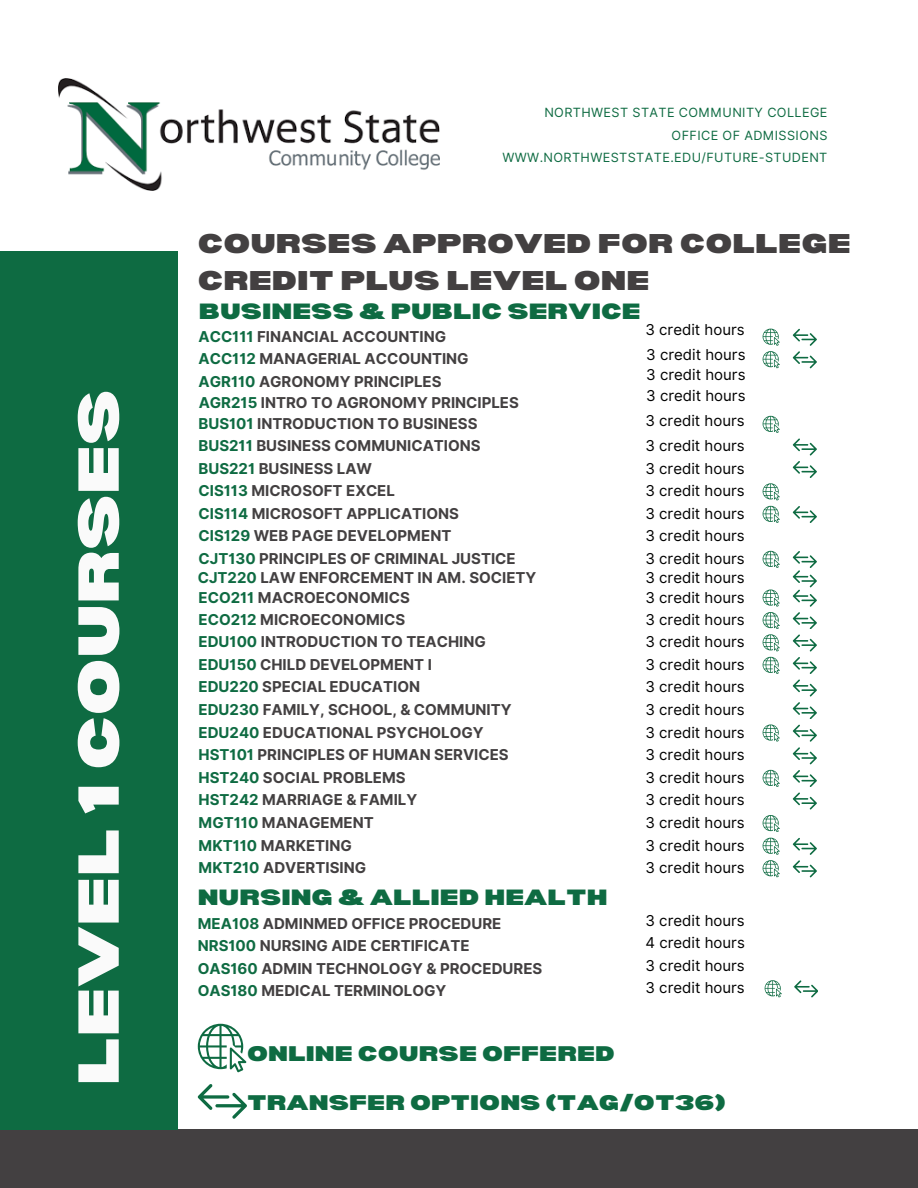
<style>
.page{position:relative;width:918px;height:1188px;background:#fff}
.page>*{position:absolute;margin:0;border:0;box-sizing:border-box;transform-origin:0 0}
.t1{font:900 expanded 56.4px "Bernoru";color:#fafafa}
.t2{font:900 expanded 26.55px/37.2px "Bernoru";color:#434041}
.t3{font:900 expanded 21.6px "Bernoru";color:#0e6b42}
.t4{font:900 expanded 20.7px "Bernoru";color:#0e6b42}
.t5{font:700 15px "Inter";color:#434041}
.t6{font:15px "Inter";color:#000}
.t7{font:12.75px "Inter";letter-spacing:.03em;color:#0e6b42}
.s1{color:#0e6b42}
</style>
<div class="page">
<div style="left:0;top:1130px;width:918px;height:58px;background:#434041"></div>
<div style="left:0;top:251px;width:178px;height:879px;background:#0e6b42"></div>
<img style="left:58px;top:78px;width:382px;height:113px">
<svg style="left:763px;top:329px;width:16px;height:39px"></svg>
<svg style="left:793px;top:329px;width:23px;height:39px"></svg>
<svg style="left:793px;top:438px;width:23px;height:17px"></svg>
<svg style="left:793px;top:461px;width:23px;height:17px"></svg>
<svg style="left:763px;top:483px;width:16px;height:17px"></svg>
<svg style="left:763px;top:506px;width:16px;height:17px"></svg>
<svg style="left:793px;top:506px;width:23px;height:17px"></svg>
<svg style="left:763px;top:590px;width:16px;height:16px"></svg>
<svg style="left:793px;top:612px;width:23px;height:39px"></svg>
<svg style="left:763px;top:612px;width:16px;height:39px"></svg>
<svg style="left:793px;top:657px;width:23px;height:39px"></svg>
<svg style="left:793px;top:702px;width:23px;height:17px"></svg>
<svg style="left:793px;top:725px;width:23px;height:16px"></svg>
<svg style="left:793px;top:747px;width:23px;height:17px"></svg>
<svg style="left:793px;top:770px;width:23px;height:39px"></svg>
<svg style="left:793px;top:838px;width:23px;height:39px"></svg>
<svg style="left:763px;top:770px;width:16px;height:17px"></svg>
<svg style="left:765px;top:980px;width:17px;height:17px"></svg>
<svg style="left:794px;top:980px;width:24px;height:17px"></svg>
<svg style="left:198px;top:1024px;width:48px;height:48px"></svg>
<svg style="left:198px;top:1084px;width:49px;height:35px"></svg>
<svg style="left:763px;top:416px;width:16px;height:17px"></svg>
<svg style="left:763px;top:657px;width:16px;height:17px"></svg>
<svg style="left:763px;top:724px;width:16px;height:17px"></svg>
<svg style="left:763px;top:815px;width:16px;height:17px"></svg>
<svg style="left:763px;top:838px;width:16px;height:39px"></svg>
<svg style="left:763px;top:551px;width:16px;height:17px"></svg>
<svg style="left:793px;top:551px;width:23px;height:55px"></svg>
<p class="t1" style="left:66px;top:1085px;width:698px;rotate:-90deg">LEVEL 1 COURSES</p>
<p class="t7" style="left:544px;top:105px;width:285px">NORTHWEST STATE COMMUNITY COLLEGE</p>
<p class="t7" style="left:672px;top:127px;width:157px">OFFICE OF ADMISSIONS</p>
<h1 class="t7" style="left:502px;top:149px;width:327px">WWW.NORTHWESTSTATE.EDU/FUTURE-STUDENT</h1>
<h5 class="t2" style="left:198px;top:224px;width:655px">COURSES APPROVED FOR COLLEGE<br>CREDIT PLUS LEVEL ONE</h5>
<h4 class="t3" style="left:199px;top:299px;width:444px">BUSINESS &amp; PUBLIC SERVICE</h4>
<h2 class="t5" style="left:199px;top:327px;width:249px"><span class="s1">ACC111</span> FINANCIAL ACCOUNTING</h2>
<h5 class="t5" style="left:199px;top:350px;width:272px"><span class="s1">ACC112</span> MANAGERIAL ACCOUNTING</h5>
<p class="t5" style="left:199px;top:372px;width:245px"><span class="s1">AGR110</span> AGRONOMY PRINCIPLES</p>
<h4 class="t5" style="left:199px;top:393px;width:322px"><span class="s1">AGR215</span> INTRO TO AGRONOMY PRINCIPLES</h4>
<h3 class="t6" style="left:646px;top:321px;width:101px">3 credit hours</h3>
<p class="t6" style="left:646px;top:345px;width:101px">3 credit hours</p>
<h5 class="t6" style="left:646px;top:366px;width:101px">3 credit hours</h5>
<h4 class="t6" style="left:646px;top:387px;width:101px">3 credit hours</h4>
<h4 class="t5" style="left:199px;top:415px;width:281px"><span class="s1">BUS101</span> INTRODUCTION TO BUSINESS</h4>
<h4 class="t6" style="left:646px;top:412px;width:101px">3 credit hours</h4>
<h4 class="t5" style="left:199px;top:437px;width:284px"><span class="s1">BUS211</span> BUSINESS COMMUNICATIONS</h4>
<h5 class="t6" style="left:646px;top:437px;width:101px">3 credit hours</h5>
<h5 class="t5" style="left:199px;top:460px;width:175px"><span class="s1">BUS221</span> BUSINESS LAW</h5>
<h5 class="t6" style="left:646px;top:460px;width:101px">3 credit hours</h5>
<p class="t5" style="left:199px;top:482px;width:198px"><span class="s1">CIS113</span> MICROSOFT EXCEL</p>
<p class="t6" style="left:646px;top:482px;width:101px">3 credit hours</p>
<p class="t5" style="left:199px;top:505px;width:262px"><span class="s1">CIS114</span> MICROSOFT APPLICATIONS</p>
<p class="t6" style="left:646px;top:505px;width:101px">3 credit hours</p>
<h4 class="t5" style="left:199px;top:527px;width:254px"><span class="s1">CIS129</span> WEB PAGE DEVELOPMENT</h4>
<h5 class="t6" style="left:646px;top:527px;width:101px">3 credit hours</h5>
<p class="t5" style="left:199px;top:550px;width:319px"><span class="s1">CJT130</span> PRINCIPLES OF CRIMINAL JUSTICE</p>
<h4 class="t6" style="left:646px;top:550px;width:101px">3 credit hours</h4>
<h5 class="t5" style="left:199px;top:588px;width:213px"><span class="s1">ECO211</span> MACROECONOMICS</h5>
<p class="t6" style="left:646px;top:588px;width:101px">3 credit hours</p>
<h4 class="t5" style="left:198px;top:569px;width:340px"><span class="s1">CJT220</span> LAW ENFORCEMENT IN AM. SOCIETY</h4>
<h5 class="t6" style="left:646px;top:569px;width:101px">3 credit hours</h5>
<h5 class="t5" style="left:199px;top:611px;width:208px"><span class="s1">ECO212</span> MICROECONOMICS</h5>
<p class="t6" style="left:646px;top:611px;width:101px">3 credit hours</p>
<h4 class="t5" style="left:199px;top:633px;width:289px"><span class="s1">EDU100</span> INTRODUCTION TO TEACHING</h4>
<h5 class="t6" style="left:646px;top:633px;width:101px">3 credit hours</h5>
<p class="t5" style="left:199px;top:656px;width:235px"><span class="s1">EDU150</span> CHILD DEVELOPMENT I</p>
<h4 class="t6" style="left:646px;top:656px;width:101px">3 credit hours</h4>
<h5 class="t5" style="left:199px;top:678px;width:223px"><span class="s1">EDU220</span> SPECIAL EDUCATION</h5>
<p class="t6" style="left:646px;top:678px;width:101px">3 credit hours</p>
<p class="t5" style="left:199px;top:701px;width:315px"><span class="s1">EDU230</span> FAMILY, SCHOOL, &amp; COMMUNITY</p>
<h4 class="t6" style="left:646px;top:701px;width:101px">3 credit hours</h4>
<h5 class="t5" style="left:199px;top:723px;width:287px"><span class="s1">EDU240</span> EDUCATIONAL PSYCHOLOGY</h5>
<h4 class="t6" style="left:646px;top:723px;width:101px">3 credit hours</h4>
<h4 class="t5" style="left:199px;top:746px;width:312px"><span class="s1">HST101</span> PRINCIPLES OF HUMAN SERVICES</h4>
<h4 class="t6" style="left:646px;top:746px;width:101px">3 credit hours</h4>
<h5 class="t5" style="left:199px;top:769px;width:209px"><span class="s1">HST240</span> SOCIAL PROBLEMS</h5>
<p class="t6" style="left:646px;top:769px;width:101px">3 credit hours</p>
<p class="t5" style="left:199px;top:791px;width:220px"><span class="s1">HST242</span> MARRIAGE &amp; FAMILY</p>
<h5 class="t6" style="left:646px;top:791px;width:101px">3 credit hours</h5>
<p class="t5" style="left:199px;top:814px;width:177px"><span class="s1">MGT110</span> MANAGEMENT</p>
<h5 class="t6" style="left:646px;top:814px;width:101px">3 credit hours</h5>
<p class="t5" style="left:199px;top:836px;width:155px"><span class="s1">MKT110</span> MARKETING</p>
<p class="t6" style="left:646px;top:836px;width:101px">3 credit hours</p>
<h4 class="t5" style="left:199px;top:859px;width:169px"><span class="s1">MKT210</span> ADVERTISING</h4>
<h5 class="t6" style="left:646px;top:859px;width:101px">3 credit hours</h5>
<p class="t3" style="left:198px;top:885px;width:411px">NURSING &amp; ALLIED HEALTH</p>
<p class="t5" style="left:198px;top:914px;width:305px"><span class="s1">MEA108</span> ADMINMED OFFICE PROCEDURE</p>
<p class="t6" style="left:646px;top:911px;width:101px">3 credit hours</p>
<h4 class="t5" style="left:198px;top:937px;width:273px"><span class="s1">NRS100</span> NURSING AIDE CERTIFICATE</h4>
<h5 class="t6" style="left:646px;top:934px;width:101px">4 credit hours</h5>
<p class="t5" style="left:198px;top:959px;width:346px"><span class="s1">OAS160</span> ADMIN TECHNOLOGY &amp; PROCEDURES</p>
<p class="t6" style="left:646px;top:956px;width:101px">3 credit hours</p>
<h4 class="t5" style="left:198px;top:982px;width:250px"><span class="s1">OAS180</span> MEDICAL TERMINOLOGY</h4>
<h5 class="t6" style="left:646px;top:979px;width:101px">3 credit hours</h5>
<p class="t4" style="left:247px;top:1042px;width:369px">ONLINE COURSE OFFERED</p>
<h4 class="t4" style="left:247px;top:1090px;width:480px">TRANSFER OPTIONS (TAG/OT36)</h4>
</div>
